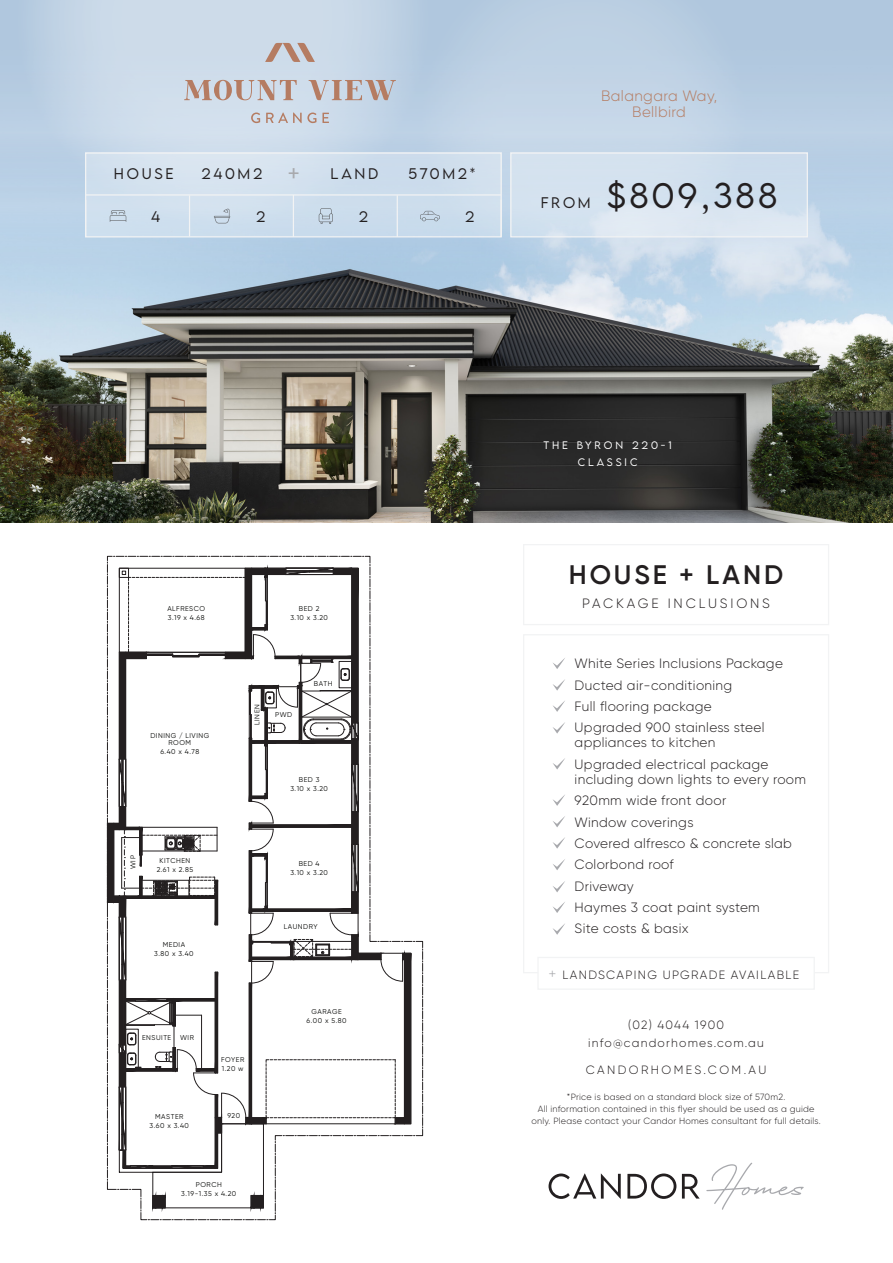
<style>
.page{position:relative;width:893px;height:1263px;background:#fff}
.page>*{position:absolute;margin:0;border:0;box-sizing:border-box;transform-origin:0 0}
.Product_Name{font:300 31.5px "LEMONMILK";letter-spacing:.1em;color:#231f20}
.t1{font:600 26.85px "Gilroy";letter-spacing:.11em;color:#231f20}
.t2{font:300 19.2px "LEMONMILK";color:#a8a9ad;scale:1.1 1}
.t3{font:300 15px/16.5px "Gilroy";letter-spacing:.025em;color:#b57c62;text-align:center}
.bed_bath_car{font:300 13.65px "LEMONMILK";letter-spacing:.2em;color:#231f20}
.Product_Name-2{font:300 13.65px "LEMONMILK";color:#231f20}
.t4{font:300 13.5px/15px "Gilroy";letter-spacing:.025em;color:#231f20}
.t5{font:300 13.5px "Gilroy";letter-spacing:.21em;color:#231f20}
.Product_Name-3{font:300 12px/18px "Gilroy";letter-spacing:.11em;color:#231f20;text-align:center}
.Product_Name-4{font:300 12px "Gilroy";letter-spacing:.2em;color:#231f20}
.t6{font:300 9.75px "LEMONMILK";letter-spacing:.3em;color:#fff}
.t7{font:300 9px/12px "Gilroy";letter-spacing:.025em;color:#231f20;text-align:center}
.t8{font:6.9px/8.9px "Gilroy";letter-spacing:.075em;color:#040503;text-align:center}
.s1{font-size:15px;color:#a8a9ad}
</style>
<div class="page">
<img style="left:1px;top:292px;width:892px;height:231px">
<svg style="left:0;top:219px;width:893px;height:73px;background:#b5ccdf"></svg>
<svg style="left:0;top:0;width:893px;height:219px;background:#bfd2e5"></svg>
<div style="left:510px;top:153px;width:298px;height:84px;background:#d4e2ef"></div>
<div style="left:85px;top:152px;width:417px;height:84px;background:#cfdfee"></div>
<div style="left:510px;top:152px;width:298px;height:85px;border:1px solid #f2f3f4"></div>
<div style="left:530px;top:426px;width:156px;height:56px;background:#2b2b2b"></div>
<div style="left:85px;top:152px;width:417px;height:85px;border:1px solid #f2f3f4"></div>
<hr style="left:86px;top:194px;width:415px;height:2px;background:#f2f3f4">
<hr style="left:397px;top:195px;width:1px;height:42px;background:#f2f3f4">
<hr style="left:293px;top:195px;width:1px;height:42px;background:#f2f3f4">
<svg style="left:110px;top:210px;width:16px;height:12px"></svg>
<svg style="left:214px;top:209px;width:16px;height:14px"></svg>
<svg style="left:420px;top:211px;width:20px;height:10px"></svg>
<svg style="left:319px;top:208px;width:14px;height:16px"></svg>
<hr style="left:189px;top:195px;width:1px;height:41px;background:#f2f3f4">
<hr style="left:500px;top:200px;width:2px;height:37px;background:#f2f3f4">
<hr style="left:85px;top:200px;width:1px;height:37px;background:#f2f3f4">
<svg style="left:549px;top:1173px;width:72px;height:26px"></svg>
<svg style="left:627px;top:1173px;width:49px;height:26px"></svg>
<svg style="left:682px;top:1174px;width:17px;height:24px"></svg>
<svg style="left:706px;top:1162px;width:98px;height:48px"></svg>
<div style="left:523px;top:544px;width:306px;height:81px;border:1px solid #f2f3f4"></div>
<svg style="left:553px;top:658px;width:12px;height:11px"></svg>
<svg style="left:553px;top:679px;width:12px;height:12px"></svg>
<svg style="left:553px;top:701px;width:12px;height:11px"></svg>
<svg style="left:553px;top:722px;width:12px;height:12px"></svg>
<svg style="left:553px;top:758px;width:12px;height:11px"></svg>
<svg style="left:553px;top:795px;width:12px;height:11px"></svg>
<svg style="left:553px;top:816px;width:12px;height:11px"></svg>
<svg style="left:553px;top:837px;width:12px;height:12px"></svg>
<svg style="left:553px;top:859px;width:12px;height:11px"></svg>
<svg style="left:553px;top:881px;width:12px;height:11px"></svg>
<svg style="left:553px;top:923px;width:12px;height:12px"></svg>
<svg style="left:553px;top:902px;width:12px;height:11px"></svg>
<div style="left:537px;top:957px;width:278px;height:33px;background:#fff;border:1px solid #f2f3f4"></div>
<svg style="left:265px;top:43px;width:50px;height:19px"></svg>
<svg style="left:184px;top:80px;width:113px;height:20px;background:#c5b9b8"></svg>
<svg style="left:309px;top:80px;width:87px;height:20px;background:#c0b6b6"></svg>
<svg style="left:251px;top:113px;width:9px;height:10px"></svg>
<svg style="left:266px;top:113px;width:50px;height:10px"></svg>
<svg style="left:322px;top:113px;width:7px;height:10px"></svg>
<svg style="left:107px;top:556px;width:316px;height:664px"></svg>
<p class="bed_bath_car" style="left:114px;top:165px;width:61px">HOUSE</p>
<p class="bed_bath_car" style="left:202px;top:165px;width:62px">240M2</p>
<h3 class="t2" style="left:287px;top:160px;width:14px">+</h3>
<p class="bed_bath_car" style="left:330px;top:165px;width:49px">LAND</p>
<p class="bed_bath_car" style="left:408px;top:165px;width:69px">570M2*</p>
<p class="bed_bath_car" style="left:151px;top:207px;width:10px">4</p>
<p class="bed_bath_car" style="left:256px;top:207px;width:11px">2</p>
<p class="bed_bath_car" style="left:359px;top:207px;width:11px">2</p>
<p class="bed_bath_car" style="left:465px;top:207px;width:11px">2</p>
<p class="t3" style="left:601px;top:87px;width:117px">Balangara Way,<br>Bellbird</p>
<p class="Product_Name-2" style="left:541px;top:193px;width:51px">FROM</p>
<p class="Product_Name" style="left:607px;top:175px;width:172px">$809,388</p>
<p class="t8" style="left:167px;top:604px;width:39px;text-align:left">ALFRESCO<br>3.19 x 4.68</p>
<p class="t8" style="left:150px;top:732px;width:60px;line-height:6.8px">DINING / LIVING<br>ROOM</p>
<p class="t8" style="left:160px;top:747px;width:40px">6.40 x 4.78</p>
<p class="t8" style="left:290px;top:604px;width:39px">BED 2<br>3.10 x 3.20</p>
<p class="t8" style="left:253px;top:725px;width:22px;rotate:-90deg">LINEN</p>
<p class="t8" style="left:275px;top:710px;width:19px">PWD</p>
<p class="t8" style="left:314px;top:679px;width:20px">BATH</p>
<p class="t8" style="left:290px;top:775px;width:39px">BED 3<br>3.10 x 3.20</p>
<p class="t8" style="left:129px;top:869px;width:15px;rotate:-90deg">WIP</p>
<p class="t8" style="left:157px;top:856px;width:38px">KITCHEN<br>2.61 x 2.85</p>
<p class="t8" style="left:154px;top:940px;width:41px">MEDIA<br>3.80 x 3.40</p>
<p class="t8" style="left:142px;top:1033px;width:31px">ENSUITE</p>
<p class="t8" style="left:180px;top:1033px;width:15px">WIR</p>
<p class="t8" style="left:150px;top:1112px;width:41px">MASTER<br>3.60 x 3.40</p>
<p class="t8" style="left:221px;top:1055px;width:25px;text-align:left">FOYER<br>1.20 w</p>
<p class="t8" style="left:227px;top:1111px;width:14px">920</p>
<p class="t8" style="left:181px;top:1180px;width:57px">PORCH<br>3.19-1.35 x 4.20</p>
<p class="t8" style="left:290px;top:859px;width:39px">BED 4<br>3.10 x 3.20</p>
<p class="t8" style="left:284px;top:922px;width:35px">LAUNDRY</p>
<p class="t8" style="left:307px;top:1007px;width:41px">GARAGE<br>6.00 x 5.80</p>
<p class="t6" style="left:543px;top:439px;width:62px">THE BYRON</p>
<p class="t6" style="left:632px;top:439px;width:41px">220-1</p>
<p class="t6" style="left:578px;top:456px;width:10px">CLASS</p>
<p class="t6" style="left:625px;top:456px;width:13px">I C</p>
<p class="t1" style="left:569px;top:557px;width:216px">HOUSE + LAND</p>
<p class="t5" style="left:582px;top:595px;width:189px">PACKAGE INCLUSIONS</p>
<p class="t4" style="left:575px;top:656px;width:210px">White Series Inclusions Package</p>
<p class="t4" style="left:575px;top:677px;width:159px">Ducted air-conditioning</p>
<p class="t4" style="left:575px;top:699px;width:139px">Full flooring package</p>
<p class="t4" style="left:575px;top:720px;width:191px">Upgraded 900 stainless steel appliances to kitchen</p>
<p class="t4" style="left:575px;top:756px;width:233px">Upgraded electrical package including down lights to every room</p>
<p class="t4" style="left:575px;top:793px;width:153px">920mm wide front door</p>
<p class="t4" style="left:575px;top:814px;width:120px">Window coverings</p>
<p class="t4" style="left:575px;top:835px;width:219px">Covered alfresco &amp; concrete slab</p>
<p class="t4" style="left:575px;top:857px;width:101px">Colorbond roof</p>
<p class="t4" style="left:575px;top:878px;width:61px">Driveway</p>
<p class="t4" style="left:575px;top:900px;width:187px">Haymes 3 coat paint system</p>
<p class="t4" style="left:575px;top:921px;width:116px">Site costs &amp; basix</p>
<p class="Product_Name-3" style="left:549px;top:965px;width:252px"><span class="s1">+</span> LANDSCAPING UPGRADE AVAILABLE</p>
<p class="Product_Name-3" style="left:588px;top:1016px;width:177px">(02) 4044 1900 info@candorhomes.com.au</p>
<p class="Product_Name-4" style="left:586px;top:1062px;width:182px">CANDORHOMES.COM.AU</p>
<p class="t7" style="left:531px;top:1091px;width:291px">*Price is based on a standard block size of 570m2.<br>All information contained in this flyer should be used as a guide only. Please contact your Candor Homes consultant for full details.</p>
</div>
